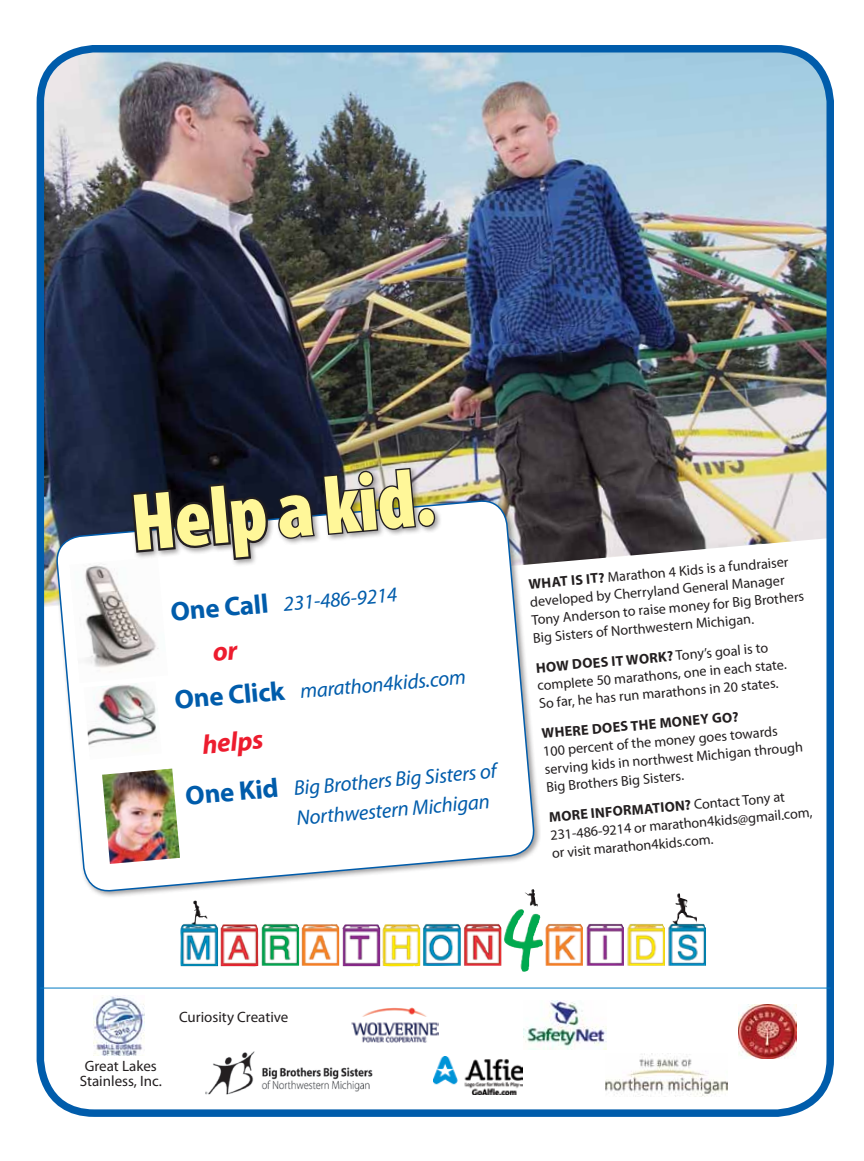
<style>
.page{position:relative;width:864px;height:1161px;background:#fff}
.page>*{position:absolute;margin:0;border:0;box-sizing:border-box;transform-origin:0 0}
.t1{font:900 condensed 82.35px "Myriad Pro";color:#fff799}
.t2{font:italic 700 27px "Myriad Pro";color:#ed1c2e}
.t3{font:italic 21px/30px "Myriad Pro";color:#005cab}
.t4{font:15px/15px "Myriad Pro";color:#231f20;text-align:center}
.t5{font:14.25px/18px "Myriad Pro";color:#231f20}
.t6{font:700 14.25px "Myriad Pro";color:#231f20}
.s1{font-weight:700;font-style:normal;font-size:27px}
.s2{font-weight:700}
</style>
<div class="page">
<img style="left:40px;top:52px;width:785px;height:555px">
<div style="left:37px;top:45px;width:797px;height:1072px;border:8px solid #005cab;border-radius:54px"></div>
<img style="left:180px;top:893px;width:526px;height:73px">
<img style="left:205px;top:1052px;width:167px;height:43px">
<img style="left:433px;top:1057px;width:90px;height:38px">
<img style="left:605px;top:1054px;width:123px;height:42px">
<img style="left:738px;top:1004px;width:58px;height:55px">
<img style="left:351px;top:1007px;width:88px;height:35px">
<img style="left:524px;top:1000px;width:83px;height:50px">
<hr style="left:40px;top:988px;width:790px;height:1px;background:#007ac2">
<svg style="left:55px;top:499px;width:481px;height:403px"></svg>
<img style="left:84px;top:683px;width:78px;height:77px">
<img style="left:69px;top:557px;width:99px;height:126px">
<img style="left:102px;top:769px;width:78px;height:95px">
<div style="left:128px;top:465px;width:314px;height:102px;background:#231f20;opacity:.45"></div>
<svg style="left:129px;top:481px;width:140px;height:82px;background:#515157"></svg>
<svg style="left:277px;top:466px;width:141px;height:104px"></svg>
<div style="left:418px;top:508px;width:18px;height:19px;border:3px solid #231f20;border-radius:50%"></div>
<img style="left:94px;top:995px;width:51px;height:61px">
<svg style="left:213px;top:645px;width:26px;height:16px"></svg>
<h1 class="t1" style="left:127px;top:471px;width:306px;rotate:-5deg">Help a kid.</h1>
<h3 class="t3" style="left:170px;top:599px;width:229px;rotate:-5deg"><span class="s1">One Call</span> 231-486-9214</h3>
<h3 class="t3" style="left:173px;top:687px;width:294px;rotate:-5deg"><span class="s1">One Click</span> marathon4kids.com</h3>
<h2 class="t2" style="left:201px;top:727px;width:63px;rotate:-5deg">helps</h2>
<h3 class="t3" style="left:293px;top:773px;width:205px;text-indent:-109px;rotate:-5deg"><span class="s1">One Kid</span> Big Brothers Big Sisters of<br>Northwestern Michigan</h3>
<p class="t5" style="left:528px;top:575px;width:275px;text-indent:43px;rotate:-5deg"><span class="s2">is it ?</span> Marathon 4 Kids is a fundraiser developed by Cherryland General Manager Tony Anderson to raise money for Big Brothers Big Sisters of Northwestern Michigan.</p>
<p class="t6" style="left:535px;top:659px;width:46px;rotate:-5deg">How does</p>
<p class="t6" style="left:611px;top:652px;width:27px;rotate:-5deg">it work</p>
<p class="t6" style="left:528px;top:575px;width:23px;rotate:-5deg">What</p>
<p class="t5" style="left:535px;top:659px;width:252px;text-indent:132px;rotate:-5deg"><span class="s2">?</span> Tony’s goal is to complete 50 marathons, one in each state.<br>So far, he has run marathons in 20 states.</p>
<p class="t6" style="left:541px;top:724px;width:23px;rotate:-5deg">Where</p>
<p class="t6" style="left:591px;top:720px;width:10px;rotate:-5deg">does</p>
<p class="t6" style="left:659px;top:714px;width:81px;rotate:-5deg">money go ?</p>
<p class="t5" style="left:542px;top:742px;width:261px;rotate:-5deg">100 percent of the money goes towards serving kids in northwest Michigan through<br>Big Brothers Big Sisters.</p>
<p class="t6" style="left:548px;top:808px;width:22px;rotate:-5deg">more</p>
<p class="t6" style="left:590px;top:804px;width:24px;rotate:-5deg">infor</p>
<p class="t6" style="left:631px;top:801px;width:22px;rotate:-5deg">matio</p>
<p class="t5" style="left:548px;top:808px;width:264px;text-indent:127px;rotate:-5deg"><span class="s2">n?</span> Contact Tony at<br>231-486-9214 or marathon4kids@gmail.com, or visit marathon4kids.com.</p>
<p class="t4" style="left:80px;top:1058px;width:84px">Great Lakes<br>Stainless, Inc.</p>
<p class="t4" style="left:179px;top:1010px;width:111px">Curiosity Creative</p>
</div>
